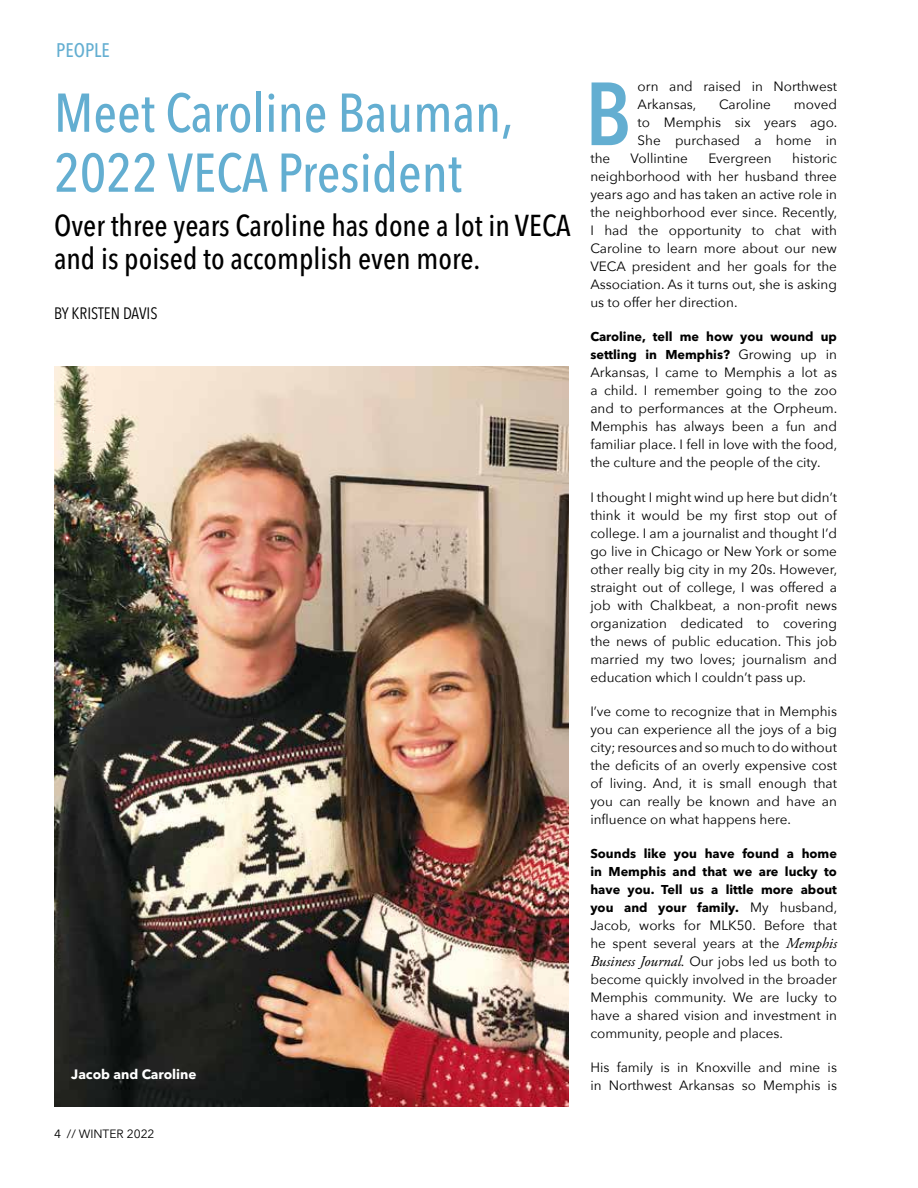
<style>
.page{position:relative;width:918px;height:1188px;background:#fff}
.page>*{position:absolute;margin:0;border:0;box-sizing:border-box;transform-origin:0 0}
.t1{font:600 88.5px "Avenir Next Condensed";color:#63aed1}
.t2{font:500 54px/60px "Avenir Next Condensed";color:#63aed1}
.t3{font:500 condensed 30px/33px "Avenir Next LT Pro";color:#000}
.t4{font:500 condensed 19.5px "Avenir Next LT Pro";color:#63aed1}
.t5{font:16.5px "Avenir Next Condensed";color:#000}
.t6{font:13.5px/18px "Avenir Next";color:#000;text-align:justify}
.t7{font:700 13.5px "Avenir Next LT Pro";color:#fff}
.t8{font:700 12.75px/18px "Avenir Next LT Pro";color:#000}
.t9{font:12px "Avenir Next";color:#000}
.s1{font-family:"Avenir Next";font-weight:400;font-size:13.5px}
.s2{font-family:"Adobe Garamond Pro";font-style:italic;font-size:15px}
</style>
<div class="page">
<img style="left:54px;top:366px;width:515px;height:741px">
<h3 class="t4" style="left:56px;top:38px;width:55px">PEOPLE</h3>
<h2 class="t2" style="left:54px;top:83px;width:461px">Meet Caroline Bauman,<br>2022 VECA President</h2>
<h3 class="t3" style="left:54px;top:208px;width:518px">Over three years Caroline has done a lot in VECA and is poised to accomplish even more.</h3>
<p class="t5" style="left:54px;top:299px;width:105px">BY KRISTEN DAVIS</p>
<p class="t7" style="left:71px;top:1066px;width:127px">Jacob and Caroline</p>
<p class="t9" style="left:54px;top:1124px;width:102px">4 // WINTER 2022</p>
<h1 class="t1" style="left:585px;top:38px;width:47px">B</h1>
<p class="t6" style="left:638px;top:77px;width:201px">orn and raised in Northwest<br>Arkansas,</p>
<p class="t6" style="left:638px;top:95px;width:201px;text-indent:156px">moved to Memphis six years ago.<br>She purchased a home in</p>
<p class="t6" style="left:719px;top:95px;width:53px">Caroline</p>
<p class="t6" style="left:590px;top:149px;width:249px;text-indent:202px">historic neighborhood with her husband three years ago and has taken an active role in the neighborhood ever since. Recently, I had the opportunity to chat with Caroline to learn more about our new VECA president and her goals for the Association. As it turns out, she is asking us to offer her direction.</p>
<p class="t8" style="left:590px;top:328px;width:248px">Caroline, tell me how you wound up settling in Memphis? <span class="s1">Growing up in</span></p>
<p class="t6" style="left:590px;top:363px;width:249px">Arkansas, I came to Memphis a lot as a child. I remember going to the zoo and to performances at the Orpheum.<br>Memphis has always been a fun and familiar place. I fell in love with the food, the culture and the people of the city.</p>
<p class="t6" style="left:590px;top:487px;width:249px">I thought I might wind up here but didn’t think it would be my first stop out of college. I am a journalist and thought I’d go live in Chicago or New York or some other really big city in my 20s. However, straight out of college, I was offered a job with Chalkbeat, a non-profit news organization dedicated to covering the news of public education. This job married my two loves; journalism and education which I couldn’t pass up.</p>
<p class="t6" style="left:590px;top:702px;width:248px">I’ve come to recognize that in Memphis you can experience all the joys of a big city; resources and so much to do without the deficits of an overly expensive cost of living. And, it is small enough that you can really be known and have an influence on what happens here.</p>
<p class="t8" style="left:590px;top:845px;width:249px;text-align:justify">Sounds like you have found a home in Memphis and that we are lucky to have you. Tell us a little more about you and your family. <span class="s1">My husband,</span></p>
<p class="t6" style="left:590px;top:916px;width:248px">Jacob, works for MLK50. Before that he spent several years at the <span class="s2">Memphis Business Journal.</span> Our jobs led us both to become quickly involved in the broader Memphis community. We are lucky to have a shared vision and investment in community, people and places.</p>
<p class="t6" style="left:590px;top:1058px;width:248px">His family is in Knoxville and mine is in Northwest Arkansas so Memphis is</p>
<p class="t6" style="left:590px;top:149px;width:21px">the</p>
<p class="t6" style="left:631px;top:149px;width:59px">Vollintine</p>
<p class="t6" style="left:708px;top:149px;width:65px">Evergreen</p>
</div>
